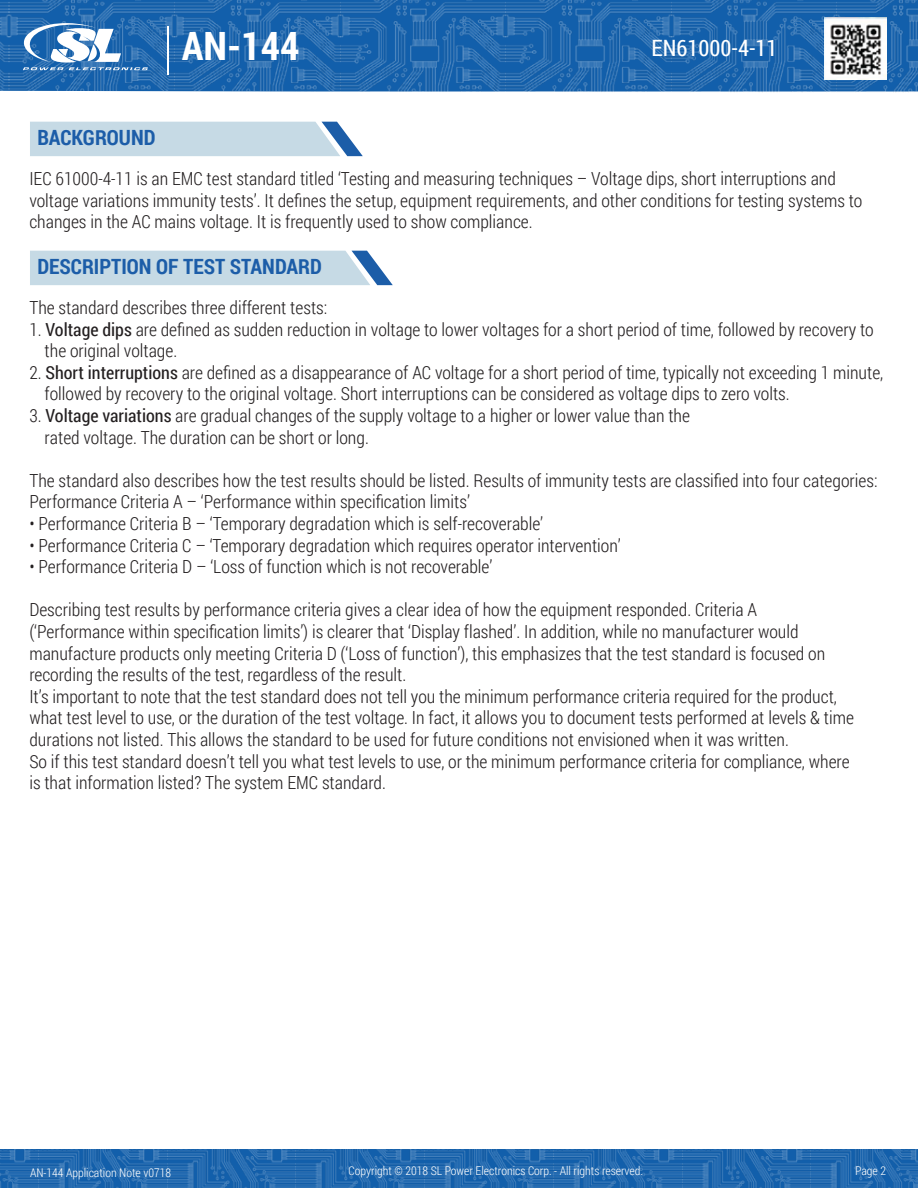
<style>
.page{position:relative;width:918px;height:1188px;background:#fff}
.page>*{position:absolute;margin:0;border:0;box-sizing:border-box;transform-origin:0 0}
.t1{font:700 39px "Roboto Condensed";color:#fff}
.t2{font:22.5px "Roboto Condensed";color:#fff}
.t3{font:700 21px "Roboto Condensed";color:#1c5da8}
.t4{font:300 18px/21.6px "Roboto Condensed";color:#231f20}
.t5{font:300 12px "Roboto Condensed";color:#fff}
.s1{font-weight:400}
</style>
<div class="page">
<svg style="left:30px;top:122px;width:333px;height:34px;background:#c1d6e3"></svg>
<img style="left:0;top:0;width:918px;height:92px">
<svg style="left:22px;top:23px;width:126px;height:47px"></svg>
<hr style="left:167px;top:26px;width:1px;height:49px;background:#fff">
<img style="left:824px;top:17px;width:62px;height:63px">
<svg style="left:30px;top:251px;width:363px;height:34px;background:#c1d6e3"></svg>
<img style="left:0;top:1150px;width:918px;height:38px">
<h1 class="t1" style="left:182px;top:19px;width:119px">AN-144</h1>
<p class="t2" style="left:652px;top:32px;width:127px">EN61000-4-11</p>
<p class="t3" style="left:37px;top:123px;width:120px">BACKGROUND</p>
<p class="t4" style="left:29px;top:167px;width:835px">IEC 61000-4-11 is an EMC test standard titled ‘Testing and measuring techniques – Voltage dips, short interruptions and voltage variations immunity tests’. It defines the setup, equipment requirements, and other conditions for testing systems to changes in the AC mains voltage. It is frequently used to show compliance.</p>
<p class="t3" style="left:37px;top:252px;width:286px">DESCRIPTION OF TEST STANDARD</p>
<p class="t4" style="left:29px;top:296px;width:299px">The standard describes three different tests:</p>
<p class="t4" style="left:45px;top:318px;width:831px;text-indent:-15px">1. <span class="s1">Voltage dips</span> are defined as sudden reduction in voltage to lower voltages for a short period of time, followed by recovery to the original voltage.</p>
<p class="t4" style="left:45px;top:361px;width:840px;text-indent:-15px">2. <span class="s1">Short interruptions</span> are defined as a disappearance of AC voltage for a short period of time, typically not exceeding 1 minute, followed by recovery to the original voltage. Short interruptions can be considered as voltage dips to zero volts.</p>
<p class="t4" style="left:45px;top:404px;width:647px;text-indent:-15px">3. <span class="s1">Voltage variations</span> are gradual changes of the supply voltage to a higher or lower value than the rated voltage. The duration can be short or long.</p>
<p class="t4" style="left:29px;top:469px;width:850px">The standard also describes how the test results should be listed. Results of immunity tests are classified into four categories:<br>Performance Criteria A – ‘Performance within specification limits’</p>
<p class="t4" style="left:29px;top:512px;width:515px">• Performance Criteria B – ‘Temporary degradation which is self-recoverable’</p>
<p class="t4" style="left:29px;top:534px;width:593px">• Performance Criteria C – ‘Temporary degradation which requires operator intervention’</p>
<p class="t4" style="left:29px;top:555px;width:465px">• Performance Criteria D – ‘Loss of function which is not recoverable’</p>
<p class="t4" style="left:29px;top:599px;width:826px">Describing test results by performance criteria gives a clear idea of how the equipment responded. Criteria A (‘Performance within specification limits’) is clearer that ‘Display flashed’. In addition, while no manufacturer would manufacture products only meeting Criteria D (‘Loss of function’), this emphasizes that the test standard is focused on recording the results of the test, regardless of the result.<br>It’s important to note that the test standard does not tell you the minimum performance criteria required for the product, what test level to use, or the duration of the test voltage. In fact, it allows you to document tests performed at levels &amp; time durations not listed. This allows the standard to be used for future conditions not envisioned when it was written.<br>So if this test standard doesn’t tell you what test levels to use, or the minimum performance criteria for compliance, where is that information listed? The system EMC standard.</p>
<p class="t5" style="left:30px;top:1165px;width:143px">AN-144 Application Note v0718</p>
<p class="t5" style="left:349px;top:1163px;width:296px">Copyright © 2018 SL Power Electronics Corp. - All rights reserved.</p>
<p class="t5" style="left:855px;top:1163px;width:32px">Page 2</p>
</div>
